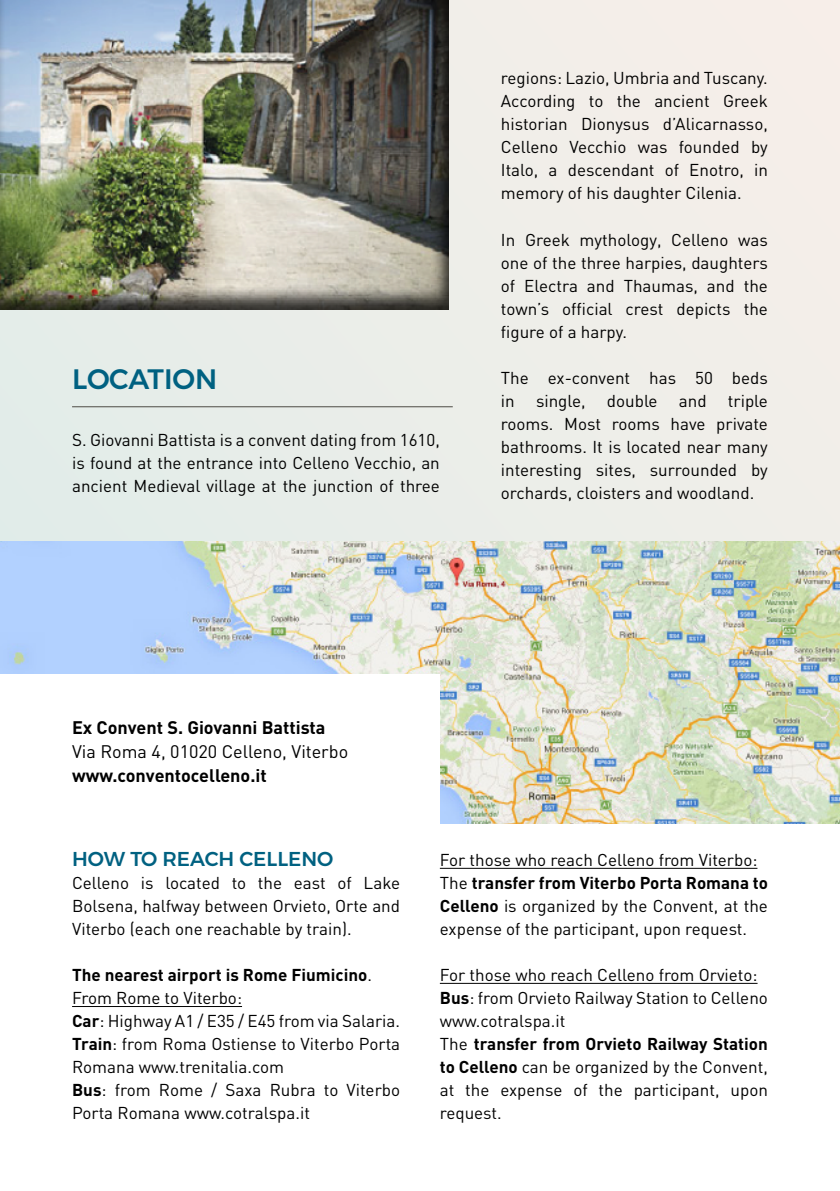
<style>
.page{position:relative;width:840px;height:1191px;background:#fff}
.page>*{position:absolute;margin:0;border:0;box-sizing:border-box;transform-origin:0 0}
.t1{font:500 28px "Montserrat";color:#006181}
.t2{font:500 20px "Montserrat";color:#006181}
.t3{font:700 18px "DIN";color:#000}
.t4{font:18px "DIN";color:#000}
.t5{font:17px/23px "DIN";color:#000;text-align:justify}
.s1{font-weight:700}
</style>
<div class="page">
<svg style="left:0;top:0;width:839px;height:541px;background:#edede8"></svg>
<div style="left:0;top:0;width:464px;height:312px;background:#000;opacity:.75"></div>
<hr style="left:72px;top:406px;width:380px;height:1px;background:#4d4b45">
<img style="left:0;top:541px;width:839px;height:282px">
<div style="left:0;top:674px;width:439px;height:233px;background:#fff"></div>
<hr style="left:72px;top:1006px;width:170px;height:1px;background:#000">
<hr style="left:439px;top:868px;width:318px;height:1px;background:#000">
<hr style="left:439px;top:983px;width:318px;height:1px;background:#000">
<h1 class="t1" style="left:72px;top:357px;width:147px">LOCATION</h1>
<p class="t5" style="left:72px;top:428px;width:369px">S. Giovanni Battista is a convent dating from 1610, is found at the entrance into Celleno Vecchio, an ancient Medieval village at the junction of three</p>
<p class="t5" style="left:500px;top:66px;width:268px">regions: Lazio, Umbria and Tuscany.<br>According to the ancient Greek historian Dionysus d’Alicarnasso, Celleno Vecchio was founded by Italo, a descendant of Enotro, in memory of his daughter Cilenia.</p>
<p class="t5" style="left:500px;top:227px;width:268px">In Greek mythology, Celleno was one of the three harpies, daughters of Electra and Thaumas, and the town’s official crest depicts the figure of a harpy.</p>
<p class="t5" style="left:500px;top:365px;width:268px">The ex-convent has 50 beds in single, double and triple rooms. Most rooms have private bathrooms. It is located near many interesting sites, surrounded by orchards, cloisters and woodland.</p>
<p class="t3" style="left:72px;top:716px;width:255px">Ex Convent S. Giovanni Battista</p>
<p class="t4" style="left:72px;top:740px;width:277px">Via Roma 4, 01020 Celleno, Viterbo</p>
<p class="t3" style="left:72px;top:764px;width:196px">www.conventocelleno.it</p>
<p class="t2" style="left:72px;top:843px;width:263px">HOW TO REACH CELLENO</p>
<p class="t5" style="left:72px;top:871px;width:329px">Celleno is located to the east of Lake Bolsena, halfway between Orvieto, Orte and Viterbo (each one reachable by train).</p>
<p class="t5" style="left:72px;top:963px;width:329px;text-align:left"><span class="s1">The nearest airport is Rome Fiumicino</span>.<br>From Rome to Viterbo:<br><span class="s1">Car</span>: Highway A1 / E35 / E45 from via Salaria.<br><span class="s1">Train</span>: from Roma Ostiense to Viterbo Porta Romana www.trenitalia.com<br><span class="s1">Bus</span>: from Rome / Saxa Rubra to Viterbo Porta Romana www.cotralspa.it</p>
<p class="t5" style="left:439px;top:848px;width:329px;text-align:left">For those who reach Celleno from Viterbo:<br>The <span class="s1">transfer from Viterbo Porta Romana to Celleno</span> is organized by the Convent, at the expense of the participant, upon request.</p>
<p class="t5" style="left:439px;top:963px;width:329px;text-align:left">For those who reach Celleno from Orvieto:<br><span class="s1">Bus</span>: from Orvieto Railway Station to Celleno www.cotralspa.it<br>The <span class="s1">transfer from Orvieto Railway Station to Celleno</span> can be organized by the Convent, at the expense of the participant, upon request.</p>
</div>
